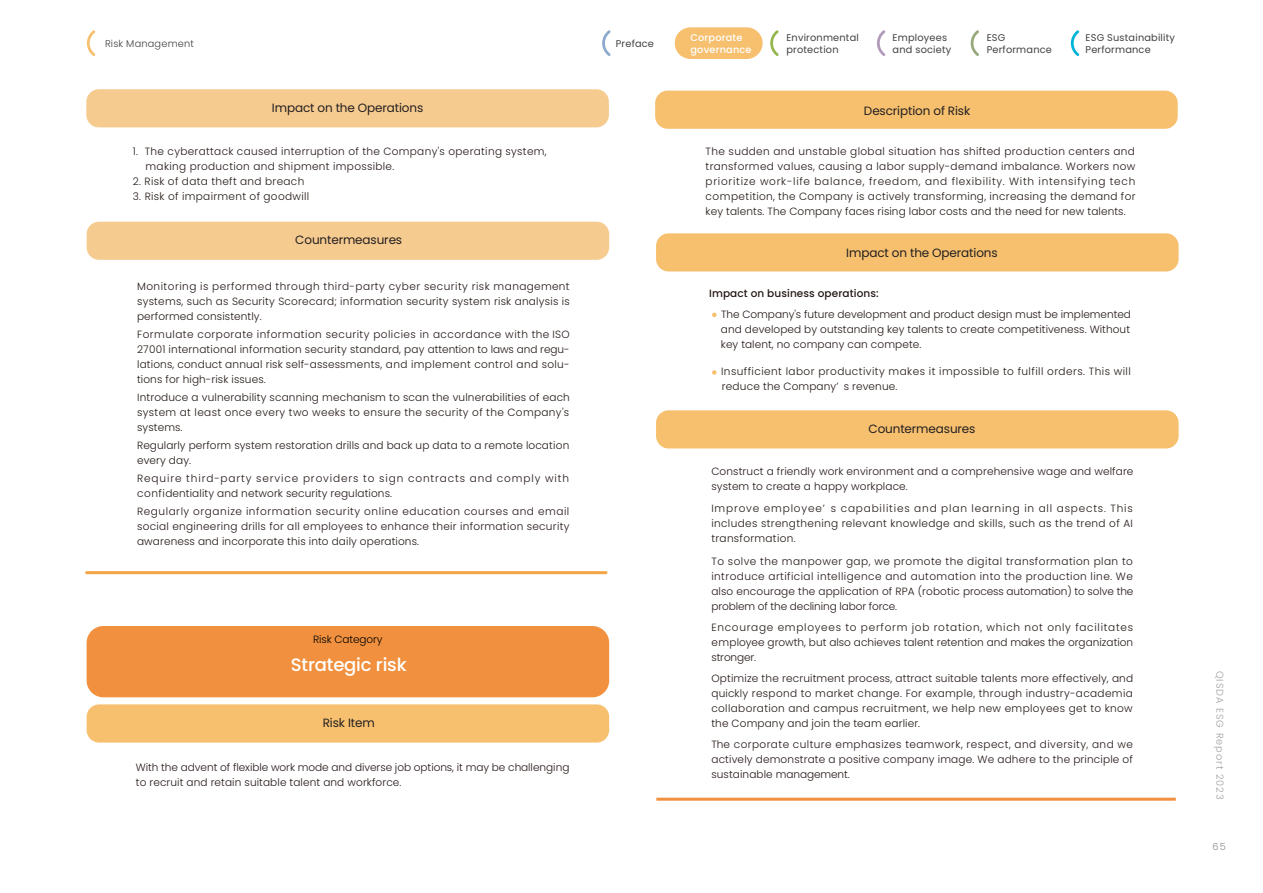
<style>
.page{position:relative;width:1263px;height:893px;background:#fff}
.page>*{position:absolute;margin:0;border:0;box-sizing:border-box;transform-origin:0 0}
.t1{font:500 18px "Poppins";letter-spacing:-.01em;color:#fff}
.t2{font:12px "Poppins";letter-spacing:-.01em;color:#231f20}
.t3{font:300 10.5px/15px "Poppins";letter-spacing:.01em;color:#231815;text-align:justify}
.t4{font:300 10.5px/15px "Poppins";letter-spacing:.03em;color:#231815}
.t5{font:300 10.5px/15px "Poppins";letter-spacing:.085em;color:#231815}
.t6{font:300 10.5px/15px "Poppins";letter-spacing:.04em;color:#231815}
.t7{font:500 10.5px "Poppins";letter-spacing:.01em;color:#231815}
.t8{font:300 10.5px "Poppins";letter-spacing:-.01em;color:#000}
.t9{font:9.75px/12px "Poppins";letter-spacing:.02em;color:#414042}
.t10{font:500 9.75px/12px "Poppins";letter-spacing:.02em;color:#fff}
.t11{font:300 9.75px "Poppins";letter-spacing:.1em;color:#9fa0a0}
.t12{font:300 9.75px "Poppins";letter-spacing:.02em;color:#414042}
.t13{font:300 9.75px "Poppins";color:#898989}
</style>
<div class="page">
<div style="left:87px;top:704px;width:522px;height:39px;background:#f6c06f;border-radius:13px"></div>
<div style="left:87px;top:222px;width:522px;height:38px;background:#f6cb90;border-radius:13px"></div>
<div style="left:656px;top:233px;width:522px;height:38px;background:#f6c06f;border-radius:13px"></div>
<div style="left:656px;top:410px;width:522px;height:38px;background:#f6c06f;border-radius:13px"></div>
<div style="left:87px;top:626px;width:522px;height:71px;background:#f1913f;border-radius:17px"></div>
<div style="left:86px;top:89px;width:523px;height:38px;background:#f6cb90;border-radius:13px"></div>
<div style="left:655px;top:91px;width:523px;height:38px;background:#f6c06f;border-radius:13px"></div>
<hr style="left:87px;top:571px;width:519px;height:3px;background:#f3a443">
<hr style="left:656px;top:798px;width:520px;height:3px;background:#f1913f">
<svg style="left:712px;top:313px;width:4px;height:4px"></svg>
<svg style="left:712px;top:370px;width:4px;height:5px"></svg>
<svg style="left:87px;top:30px;width:8px;height:26px"></svg>
<div style="left:675px;top:27px;width:88px;height:32px;background:#f6c06f;border-radius:16px"></div>
<svg style="left:602px;top:30px;width:9px;height:26px"></svg>
<svg style="left:675px;top:30px;width:7px;height:26px"></svg>
<svg style="left:770px;top:30px;width:9px;height:26px"></svg>
<svg style="left:877px;top:30px;width:8px;height:26px"></svg>
<svg style="left:971px;top:30px;width:8px;height:26px"></svg>
<svg style="left:1071px;top:30px;width:8px;height:26px"></svg>
<p class="t9" style="left:786px;top:31px;width:74px">Environmental protection</p>
<p class="t9" style="left:987px;top:31px;width:67px">ESG<br>Performance</p>
<p class="t9" style="left:1085px;top:31px;width:91px">ESG Sustainability<br>Performance</p>
<p class="t12" style="left:105px;top:38px;width:90px">Risk Management</p>
<p class="t9" style="left:893px;top:31px;width:60px">Employees and society</p>
<p class="t9" style="left:616px;top:37px;width:40px">Preface</p>
<p class="t10" style="left:690px;top:31px;width:63px">Corporate governance</p>
<p class="t2" style="left:272px;top:101px;width:153px">Impact on the Operations</p>
<p class="t4" style="left:146px;top:144px;width:403px;text-indent:-13px">1. The cyberattack caused interruption of the Company's operating system, making production and shipment impossible.</p>
<p class="t4" style="left:133px;top:174px;width:173px">2. Risk of data theft and breach</p>
<p class="t4" style="left:133px;top:189px;width:178px">3. Risk of impairment of goodwill</p>
<p class="t2" style="left:295px;top:233px;width:108px">Countermeasures</p>
<p class="t3" style="left:137px;top:279px;width:434px">Monitoring is performed through third-party cyber security risk management systems, such as Security Scorecard; information security system risk analysis is performed consistently.</p>
<p class="t3" style="left:137px;top:327px;width:434px">Formulate corporate information security policies in accordance with the ISO 27001 international information security standard, pay attention to laws and regu&shy;lations, conduct annual risk self-assessments, and implement control and solu&shy;tions for high-risk issues.</p>
<p class="t3" style="left:137px;top:390px;width:434px">Introduce a vulnerability scanning mechanism to scan the vulnerabilities of each system at least once every two weeks to ensure the security of the Company's systems.</p>
<p class="t3" style="left:137px;top:438px;width:434px">Regularly perform system restoration drills and back up data to a remote location every day.</p>
<p class="t5" style="left:137px;top:471px;width:433px">Require third-party service providers to sign contracts and comply with confidentiality and network security regulations.</p>
<p class="t3" style="left:137px;top:504px;width:434px">Regularly organize information security online education courses and email social engineering drills for all employees to enhance their information security awareness and incorporate this into daily operations.</p>
<p class="t8" style="left:313px;top:633px;width:71px">Risk Category</p>
<h1 class="t1" style="left:291px;top:654px;width:117px">Strategic risk</h1>
<p class="t2" style="left:323px;top:715px;width:54px">Risk Item</p>
<p class="t3" style="left:136px;top:760px;width:435px">With the advent of flexible work mode and diverse job options, it may be challenging to recruit and retain suitable talent and workforce.</p>
<p class="t2" style="left:864px;top:104px;width:108px">Description of Risk</p>
<p class="t3" style="left:706px;top:144px;width:431px">The sudden and unstable global situation has shifted production centers and transformed values, causing a labor supply-demand imbalance. Workers now prioritize work-life balance, freedom, and flexibility. With intensifying tech competition, the Company is actively transforming, increasing the demand for key talents. The Company faces rising labor costs and the need for new talents.</p>
<p class="t2" style="left:846px;top:246px;width:153px">Impact on the Operations</p>
<p class="t7" style="left:709px;top:287px;width:171px">Impact on business operations:</p>
<p class="t3" style="left:721px;top:307px;width:412px">The Company's future development and product design must be implemented and developed by outstanding key talents to create competitiveness. Without key talent, no company can compete.</p>
<p class="t6" style="left:721px;top:364px;width:411px">Insufficient labor productivity makes it impossible to fulfill orders. This will reduce the Company’ s revenue.</p>
<p class="t2" style="left:868px;top:422px;width:108px">Countermeasures</p>
<p class="t3" style="left:711px;top:463px;width:424px">Construct a friendly work environment and a comprehensive wage and welfare system to create a happy workplace.</p>
<p class="t3" style="left:711px;top:501px;width:423px">Improve employee’ s capabilities and plan learning in all aspects. This includes strengthening relevant knowledge and skills, such as the trend of AI transformation.</p>
<p class="t3" style="left:711px;top:553px;width:423px">To solve the manpower gap, we promote the digital transformation plan to introduce artificial intelligence and automation into the production line. We also encourage the application of RPA (robotic process automation) to solve the problem of the declining labor force.</p>
<p class="t3" style="left:711px;top:619px;width:423px">Encourage employees to perform job rotation, which not only facilitates employee growth, but also achieves talent retention and makes the organization stronger.</p>
<p class="t3" style="left:711px;top:670px;width:423px">Optimize the recruitment process, attract suitable talents more effectively, and quickly respond to market change. For example, through industry-academia collaboration and campus recruitment, we help new employees get to know the Company and join the team earlier.</p>
<p class="t3" style="left:711px;top:736px;width:423px">The corporate culture emphasizes teamwork, respect, and diversity, and we actively demonstrate a positive company image. We adhere to the principle of sustainable management.</p>
<p class="t11" style="left:1225px;top:671px;width:130px;rotate:90deg">QISDA ESG Report 2023</p>
<p class="t13" style="left:1212px;top:841px;width:15px">65</p>
</div>
